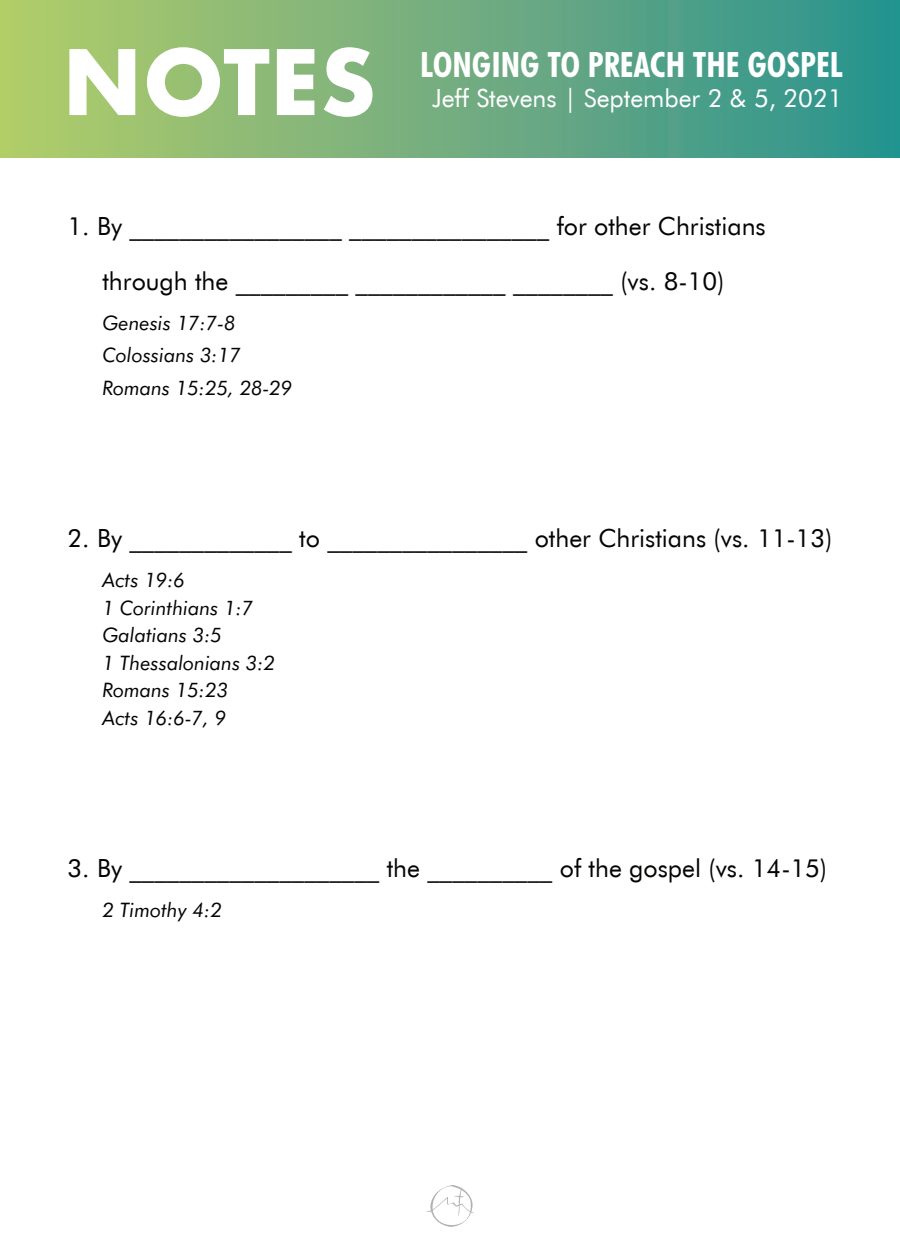
<style>
.page{position:relative;width:900px;height:1260px;background:#fff}
.page>*{position:absolute;margin:0;border:0;box-sizing:border-box;transform-origin:0 0}
.t1{font:700 87.5px "Futura";color:#fff}
.t2{font:700 condensed 35px "Futura BT";color:#fff}
.t3{font:25px "Futura BT";color:#040503}
.t4{font:25px "Futura BT";color:#fff}
.t5{font:italic 20px/27.5px "Futura BT";color:#040503}
</style>
<div class="page">
<svg style="left:426px;top:1185px;width:48px;height:42px"></svg>
<div style="left:0;top:0;width:900px;height:158px;background:linear-gradient(to right,#b6cc6b,#2b9191)"></div>
<h1 class="t1" style="left:62px;top:19px;width:315px">NOTES</h1>
<h2 class="t2" style="left:420px;top:43px;width:424px">LONGING TO PREACH THE GOSPEL</h2>
<p class="t4" style="left:432px;top:83px;width:412px">Jeff Stevens | September 2 &amp; 5, 2021</p>
<p class="t3" style="left:68px;top:211px;width:700px">1. By _________________ ________________ for other Christians</p>
<p class="t3" style="left:103px;top:266px;width:623px">through the _________ ____________ ________ (vs. 8-10)</p>
<p class="t5" style="left:102px;top:306px;width:191px;line-height:32.5px">Genesis 17:7-8<br>Colossians 3:17<br>Romans 15:25, 28-29</p>
<p class="t3" style="left:68px;top:523px;width:766px">2. By _____________ to ________________ other Christians (vs. 11-13)</p>
<p class="t5" style="left:102px;top:566px;width:174px">Acts 19:6<br>1 Corinthians 1:7<br>Galatians 3:5<br>1 Thessalonians 3:2<br>Romans 15:23<br>Acts 16:6-7, 9</p>
<p class="t3" style="left:68px;top:853px;width:761px">3. By ____________________ the __________ of the gospel (vs. 14-15)</p>
<p class="t5" style="left:102px;top:896px;width:121px">2 Timothy 4:2</p>
</div>
